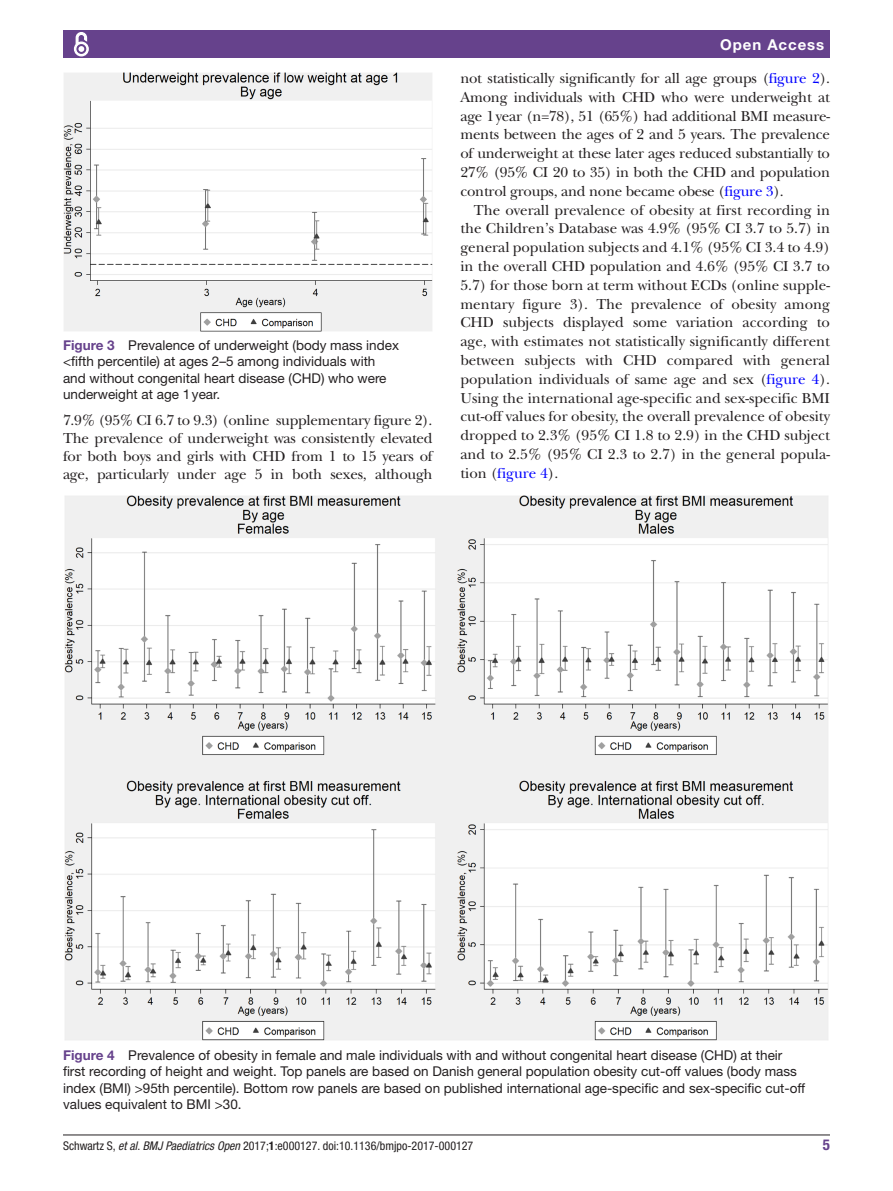
<style>
.page{position:relative;width:893px;height:1191px;background:#fff}
.page>*{position:absolute;margin:0;border:0;box-sizing:border-box;transform-origin:0 0}
.t1{font:15px/18.8px "New Baskerville";letter-spacing:-.015em;color:#231f20;text-align:justify}
.t2{font:700 15px "Helvetica Neue LT Std";letter-spacing:.065em;color:#fff}
.t3{font:700 condensed 15px "Helvetica Neue LT Std";color:#66428c}
.t4{font:13.5px/16.5px "Helvetica Neue LT Std";color:#231f20}
.t5{font:condensed 12px "Helvetica Neue LT Std";color:#231f20}
.s1{font-weight:700;color:#66428c}
.s2{color:#00f}
.s3{font-style:italic}
.s4{font-weight:700}
</style>
<div class="page">
<hr style="left:63px;top:1134px;width:767px;height:1px;background:#231f20">
<div style="left:63px;top:31px;width:767px;height:27px;background:#66428c"></div>
<svg style="left:73px;top:32px;width:16px;height:25px"></svg>
<img style="left:63px;top:73px;width:370px;height:259px">
<img style="left:64px;top:495px;width:765px;height:546px">
<p class="t4" style="left:63px;top:336px;width:338px"><span class="s1">Figure 3</span> Prevalence of underweight (body mass index &lt;fifth percentile) at ages 2–5 among individuals with and without congenital heart disease (CHD) who were underweight at age 1year.</p>
<p class="t1" style="left:63px;top:411px;width:371px;line-height:18px">7.9% (95% CI 6.7 to 9.3) (online supplementary figure 2).<br>The prevalence of underweight was consistently elevated for both boys and girls with CHD from 1 to 15 years of age, particularly under age 5 in both sexes, although</p>
<p class="t2" style="left:720px;top:35px;width:106px">Open Access</p>
<p class="t1" style="left:460px;top:69px;width:371px">not statistically significantly for all age groups (<span class="s2">figure 2</span>).<br>Among individuals with CHD who were underweight at age 1year (n=78), 51 (65%) had additional BMI measure&shy;ments between the ages of 2 and 5 years. The prevalence of underweight at these later ages reduced substantially to 27% (95% CI 20 to 35) in both the CHD and population control groups, and none became obese (<span class="s2">figure 3</span>).</p>
<p class="t1" style="left:460px;top:200px;width:371px;text-indent:14px">The overall prevalence of obesity at first recording in the Children’s Database was 4.9% (95% CI 3.7 to 5.7) in general population subjects and 4.1% (95% CI 3.4 to 4.9) in the overall CHD population and 4.6% (95% CI 3.7 to 5.7) for those born at term without ECDs (online supple&shy;mentary figure 3). The prevalence of obesity among CHD subjects displayed some variation according to age, with estimates not statistically significantly different between subjects with CHD compared with general population individuals of same age and sex (<span class="s2">figure 4</span>).<br>Using the international age-specific and sex-specific BMI cut-off values for obesity, the overall prevalence of obesity dropped to 2.3% (95% CI 1.8 to 2.9) in the CHD subject and to 2.5% (95% CI 2.3 to 2.7) in the general popula&shy;tion (<span class="s2">figure 4</span>).</p>
<p class="t4" style="left:63px;top:1046px;width:744px"><span class="s1">Figure 4</span> Prevalence of obesity in female and male individuals with and without congenital heart disease (CHD) at their first recording of height and weight. Top panels are based on Danish general population obesity cut-off values (body mass index (BMI) &gt;95th percentile). Bottom row panels are based on published international age-specific and sex-specific cut-off values equivalent to BMI &gt;30.</p>
<p class="t5" style="left:63px;top:1138px;width:412px">Schwartz S, <span class="s3">et al</span>. <span class="s3">BMJ Paediatrics Open</span> 2017;<span class="s4">1</span>:e000127. doi:10.1136/bmjpo-2017-000127</p>
<p class="t3" style="left:823px;top:1135px;width:9px">5</p>
</div>
